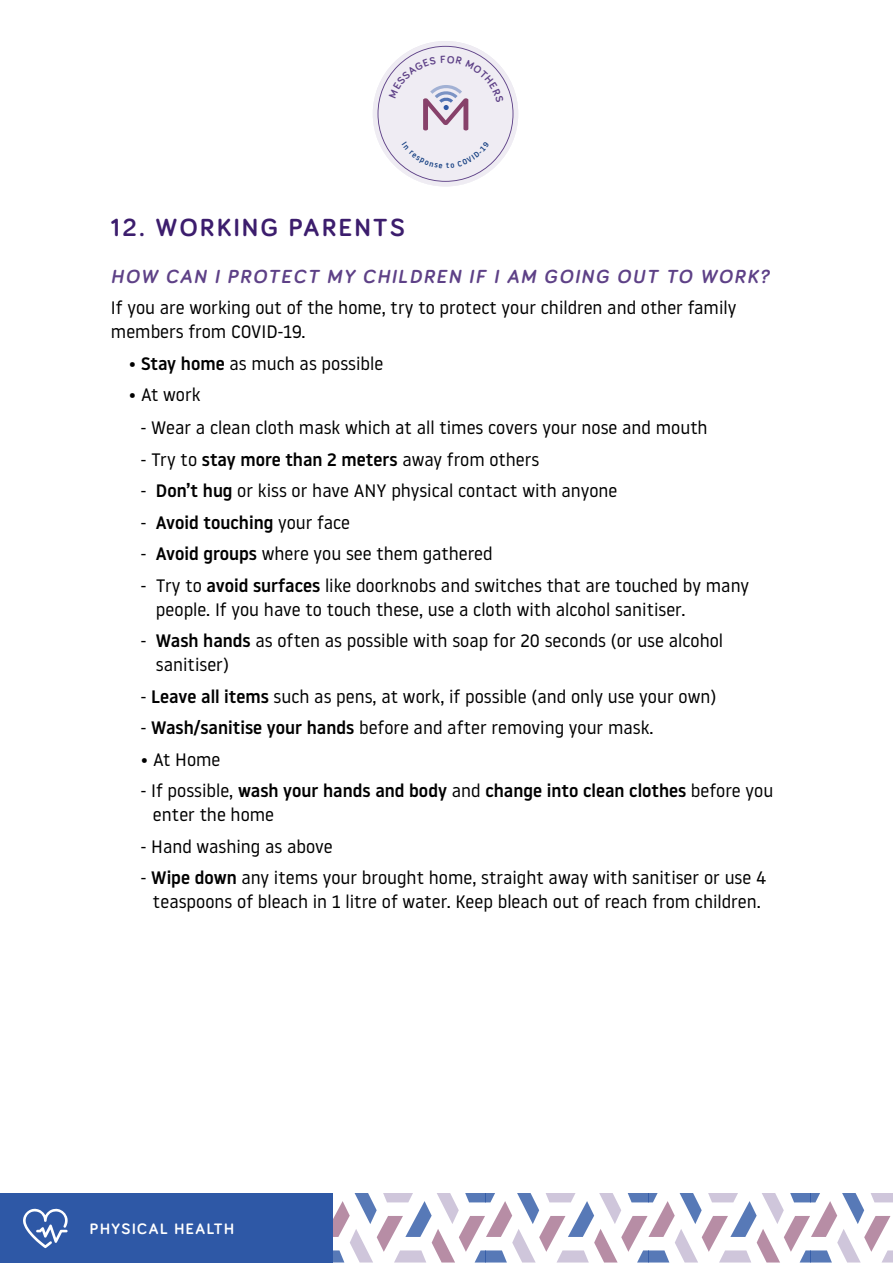
<style>
.page{position:relative;width:893px;height:1263px;background:#fff}
.page>*{position:absolute;margin:0;border:0;box-sizing:border-box;transform-origin:0 0}
.t1{font:700 25.5px "Bariol";letter-spacing:.1em;color:#3c1d6d}
.t2{font:italic 700 19.5px "Bariol";letter-spacing:.1em;color:#5e4187}
.t3{font:18px/24px "Noway";color:#000}
.t4{font:500 18px/24px "Noway";color:#000}
.t5{font:700 15.6px "Bariol";letter-spacing:.1em;color:#fff}
.s1{font-weight:500}
.s2{font-weight:400}
</style>
<div class="page">
<svg style="left:332px;top:1194px;width:561px;height:69px"></svg>
<div style="left:373px;top:41px;width:145px;height:145px;background:#efecf3;border-radius:50%"></div>
<div style="left:0;top:1193px;width:332px;height:70px;background:#2e58a6"></div>
<svg style="left:23px;top:1208px;width:45px;height:40px"></svg>
<svg style="left:377px;top:46px;width:136px;height:136px"></svg>
<h1 class="t1" style="left:111px;top:210px;width:295px">12. WORKING PARENTS</h1>
<p class="t2" style="left:111px;top:263px;width:659px">HOW CAN I PROTECT MY CHILDREN IF I AM GOING OUT TO WORK?</p>
<p class="t3" style="left:111px;top:295px;width:627px">If you are working out of the home, try to protect your children and other family members from COVID-19.</p>
<p class="t3" style="left:129px;top:351px;width:256px">• <span class="s1">Stay home</span> as much as possible</p>
<p class="t3" style="left:129px;top:382px;width:73px">• At work</p>
<p class="t3" style="left:141px;top:415px;width:568px">- Wear a clean cloth mask which at all times covers your nose and mouth</p>
<p class="t3" style="left:141px;top:447px;width:400px">- Try to <span class="s1">stay more than 2 meters</span> away from others</p>
<p class="t3" style="left:141px;top:478px;width:478px">- <span class="s1">Don’t hug</span> or kiss or have ANY physical contact with anyone</p>
<p class="t4" style="left:141px;top:510px;width:211px"><span class="s2">-</span> Avoid touching <span class="s2">your face</span></p>
<p class="t3" style="left:141px;top:541px;width:353px">- <span class="s1">Avoid groups</span> where you see them gathered</p>
<p class="t3" style="left:156px;top:573px;width:595px;text-indent:-15px">- Try to <span class="s1">avoid surfaces</span> like doorknobs and switches that are touched by many people. If you have to touch these, use a cloth with alcohol sanitiser.</p>
<p class="t3" style="left:156px;top:628px;width:569px;text-indent:-15px">- <span class="s1">Wash hands</span> as often as possible with soap for 20 seconds (or use alcohol sanitiser)</p>
<p class="t3" style="left:141px;top:684px;width:577px">- <span class="s1">Leave all items</span> such as pens, at work, if possible (and only use your own)</p>
<p class="t3" style="left:141px;top:715px;width:514px">- <span class="s1">Wash/sanitise your hands</span> before and after removing your mask.</p>
<p class="t3" style="left:141px;top:747px;width:81px">• At Home</p>
<p class="t4" style="left:153px;top:779px;width:622px;text-indent:-12px"><span class="s2">- If possible,</span> wash your hands and body <span class="s2">and</span> change into clean clothes <span class="s2">before you enter the home</span></p>
<p class="t3" style="left:141px;top:834px;width:193px">- Hand washing as above</p>
<p class="t3" style="left:141px;top:865px;width:627px;text-align:center">- <span class="s1">Wipe down</span> any items your brought home, straight away with sanitiser or use 4 teaspoons of bleach in 1 litre of water. Keep bleach out of reach from children.</p>
<p class="t5" style="left:90px;top:1218px;width:146px">PHYSICAL HEALTH</p>
</div>
